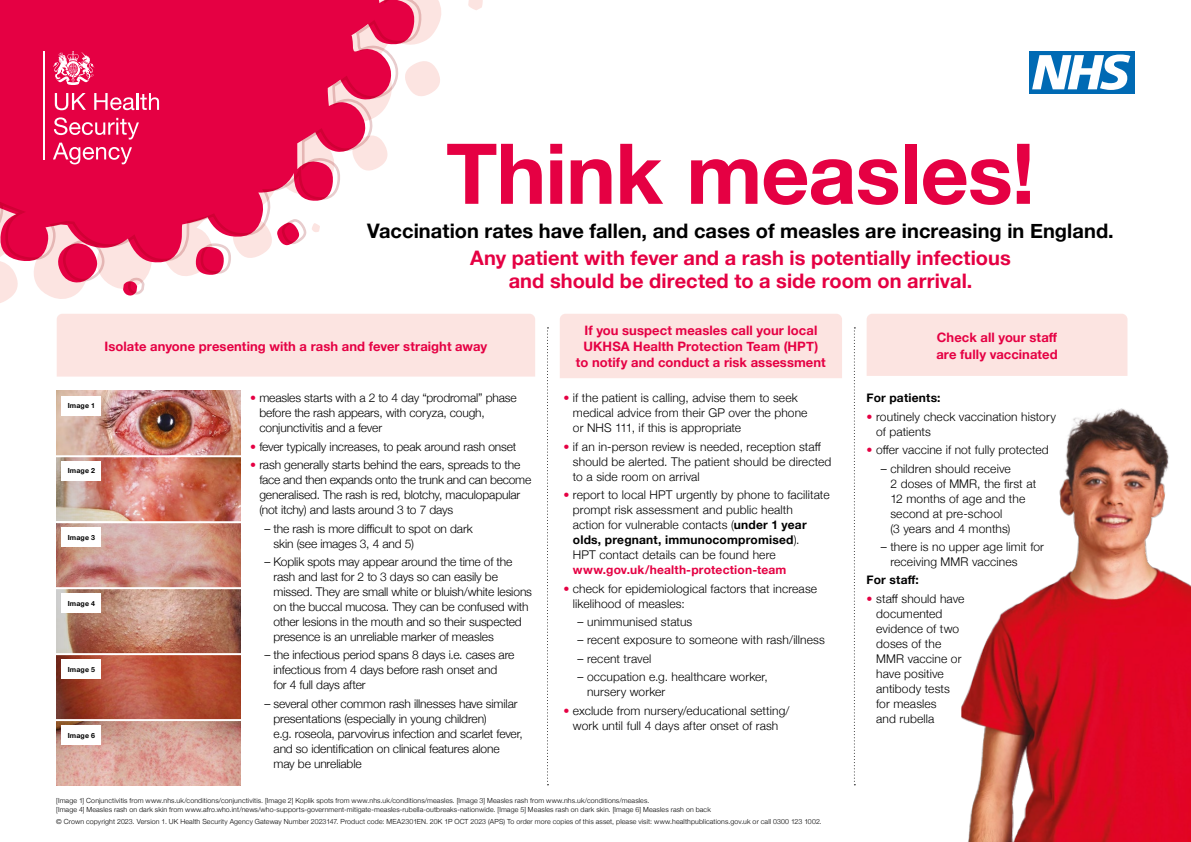
<style>
.page{position:relative;width:1191px;height:842px;background:#fff}
.page>*{position:absolute;margin:0;border:0;box-sizing:border-box;transform-origin:0 0}
.t1{font:84px "Helvetica Neue Bold 2";letter-spacing:-.01em;color:#e50043}
.t2{font:20px/23px "Helvetica Neue Bold 2";letter-spacing:.005em;color:#e50043;text-align:center}
.t3{font:20px "Helvetica Neue Bold 2";letter-spacing:.005em;color:#000}
.t4{font:13px/16px "Helvetica Neue Bold 2";letter-spacing:.005em;color:#e50043;text-align:center}
.t5{font:700 13px "Helvetica Neue";letter-spacing:.005em;color:#e50043}
.t6{font:12px/15px "Helvetica Neue Light 2";letter-spacing:-.005em;color:#000}
.t7{font:300 12px "Helvetica Neue";letter-spacing:-.005em;color:#000}
.t8{font:12px "Helvetica Neue Bold 2";letter-spacing:.015em;color:#000}
.t9{font:12px "Helvetica Neue Bold 2";letter-spacing:.015em;color:#e50043}
.t10{font:700 12px "Helvetica Neue";letter-spacing:.02em;color:#000}
.t11{font:7px/9px "Helvetica Neue Light 2";letter-spacing:.02em;color:#000}
.t12{font:7px "Helvetica Neue Bold 2";letter-spacing:.025em;color:#000}
.s1{color:#e50043}
.s2{font-family:"Helvetica Neue Light 2";font-weight:400;color:#e50043}
.s3{font-family:"Helvetica Neue Bold 2"}
.s4{font-family:"Helvetica Neue Light 2"}
</style>
<div class="page">
<img style="left:57px;top:391px;width:183px;height:394px">
<svg style="left:57px;top:589px;width:94px;height:64px;background:#b98773"></svg>
<svg style="left:170px;top:589px;width:70px;height:64px;background:#ad7560"></svg>
<svg style="left:0;top:0;width:441px;height:296px"></svg>
<hr style="left:43px;top:51px;width:2px;height:109px;background:#fff">
<svg style="left:53px;top:51px;width:41px;height:34px"></svg>
<svg style="left:55px;top:93px;width:31px;height:17px"></svg>
<svg style="left:94px;top:93px;width:65px;height:17px"></svg>
<svg style="left:53px;top:117px;width:86px;height:47px;background:#ea366a"></svg>
<div style="left:1029px;top:51px;width:105px;height:43px;background:#006ab4"></div>
<svg style="left:1032px;top:55px;width:98px;height:35px"></svg>
<div style="left:57px;top:314px;width:478px;height:63px;background:#fce4e1"></div>
<div style="left:560px;top:314px;width:282px;height:64px;background:#fce4e1"></div>
<svg style="left:547px;top:327px;width:1px;height:458px"></svg>
<svg style="left:854px;top:327px;width:1px;height:458px"></svg>
<div style="left:866px;top:314px;width:261px;height:62px;background:#fce4e1"></div>
<img style="left:961px;top:408px;width:230px;height:434px">
<div style="left:62px;top:396px;width:39px;height:20px;background:#fff"></div>
<div style="left:62px;top:527px;width:39px;height:20px;background:#fff"></div>
<img style="left:57px;top:457px;width:94px;height:64px">
<div style="left:62px;top:461px;width:39px;height:20px;background:#fff"></div>
<div style="left:62px;top:593px;width:39px;height:20px;background:#fff"></div>
<div style="left:62px;top:659px;width:39px;height:20px;background:#fff"></div>
<div style="left:62px;top:725px;width:39px;height:20px;background:#fff"></div>
<hr style="left:32px;top:719px;width:234px;height:2px;background:#fff">
<hr style="left:32px;top:653px;width:234px;height:2px;background:#fff">
<hr style="left:32px;top:587px;width:234px;height:2px;background:#fff">
<hr style="left:32px;top:521px;width:234px;height:2px;background:#fff">
<hr style="left:32px;top:455px;width:234px;height:2px;background:#fff">
<h1 class="t1" style="left:446px;top:108px;width:590px">Think measles!</h1>
<h2 class="t3" style="left:367px;top:215px;width:748px">Vaccination rates have fallen, and cases of measles are increasing in England.</h2>
<h2 class="t2" style="left:470px;top:247px;width:542px">Any patient with fever and a rash is potentially infectious and should be directed to a side room on arrival.</h2>
<p class="t4" style="left:105px;top:338px;width:384px">Isolate anyone presenting with a rash and fever straight away</p>
<p class="t12" style="left:68px;top:400px;width:29px">Image 1</p>
<p class="t12" style="left:68px;top:465px;width:29px">Image 2</p>
<p class="t12" style="left:68px;top:532px;width:29px">Image 3</p>
<p class="t12" style="left:68px;top:598px;width:29px">Image 4</p>
<p class="t12" style="left:68px;top:664px;width:29px">Image 5</p>
<p class="t12" style="left:68px;top:729px;width:29px">Image 6</p>
<p class="t6" style="left:259px;top:390px;width:259px;text-indent:-9px"><span class="s1">•</span> measles starts with a 2 to 4 day “prodromal” phase before the rash appears, with coryza, cough, conjunctivitis and a fever</p>
<p class="t6" style="left:250px;top:438px;width:268px"><span class="s1">•</span> fever typically increases, to peak around rash onset</p>
<p class="t6" style="left:259px;top:456px;width:273px;text-indent:-9px"><span class="s1">•</span> rash generally starts behind the ears, spreads to the face and then expands onto the trunk and can become generalised. The rash is red, blotchy, maculopapular (not itchy) and lasts around 3 to 7 days</p>
<p class="t7" style="left:264px;top:519px;width:210px">– the rash is more difficult to spot on dark</p>
<p class="t6" style="left:273px;top:535px;width:142px">skin (see images 3, 4 and 5)</p>
<p class="t6" style="left:273px;top:553px;width:260px;text-indent:-9px">– Koplik spots may appear around the time of the rash and last for 2 to 3 days so can easily be missed. They are small white or bluish/white lesions on the buccal mucosa. They can be confused with other lesions in the mouth and so their suspected presence is an unreliable marker of measles</p>
<p class="t6" style="left:273px;top:647px;width:242px;text-indent:-9px">– the infectious period spans 8 days i.e. cases are infectious from 4 days before rash onset and<br>for 4 full days after</p>
<p class="t6" style="left:273px;top:695px;width:251px;text-indent:-9px">– several other common rash illnesses have similar presentations (especially in young children)<br>e.g. roseola, parvovirus infection and scarlet fever,</p>
<p class="t7" style="left:273px;top:739px;width:228px">and so identification on clinical features alone</p>
<p class="t6" style="left:273px;top:755px;width:90px">may be unreliable</p>
<p class="t4" style="left:576px;top:323px;width:251px">If you suspect measles call your local<br>UKHSA Health Protection Team (HPT) to notify and conduct a risk assessment</p>
<p class="t6" style="left:573px;top:390px;width:236px;text-indent:-10px"><span class="s1">•</span> if the patient is calling, advise them to seek medical advice from their GP over the phone or NHS 111, if this is appropriate</p>
<p class="t7" style="left:563px;top:437px;width:259px"><span class="s2">•</span> if an in-person review is needed, reception staff</p>
<p class="t6" style="left:573px;top:453px;width:260px">should be alerted. The patient should be directed to a side room on arrival</p>
<p class="t6" style="left:573px;top:486px;width:258px;text-indent:-10px"><span class="s1">•</span> report to local HPT urgently by phone to facilitate prompt risk assessment and public health<br>action for vulnerable contacts (<span class="s3">under 1 year</span></p>
<p class="t8" style="left:573px;top:530px;width:228px">olds, pregnant, immunocompromised<span class="s4">).</span></p>
<p class="t6" style="left:573px;top:546px;width:204px">HPT contact details can be found here</p>
<p class="t9" style="left:573px;top:560px;width:215px">www.gov.uk/health-protection-team</p>
<p class="t6" style="left:573px;top:580px;width:246px;text-indent:-10px"><span class="s1">•</span> check for epidemiological factors that increase likelihood of measles:</p>
<p class="t6" style="left:577px;top:613px;width:116px">– unimmunised status</p>
<p class="t6" style="left:577px;top:632px;width:249px">– recent exposure to someone with rash/illness</p>
<p class="t6" style="left:577px;top:650px;width:75px">– recent travel</p>
<p class="t6" style="left:587px;top:668px;width:182px;text-indent:-10px">– occupation e.g. healthcare worker, nursery worker</p>
<p class="t6" style="left:563px;top:702px;width:228px;text-align:center"><span class="s1">•</span> exclude from nursery/educational setting/ work until full 4 days after onset of rash</p>
<p class="t11" style="left:56px;top:796px;width:656px">[Image 1] Conjunctivitis from www.nhs.uk/conditions/conjunctivitis. [Image 2] Koplik spots from www.nhs.uk/conditions/measles. [Image 3] Measles rash from www.nhs.uk/conditions/measles.<br>[Image 4] Measles rash on dark skin from www.afro.who.int/news/who-supports-government-mitigate-measles-rubella-outbreaks-nationwide. [Image 5] Measles rash on dark skin. [Image 6] Measles rash on back</p>
<p class="t11" style="left:56px;top:816px;width:767px">© Crown copyright 2023. Version 1. UK Health Security Agency Gateway Number 2023147. Product code: MEA2301EN. 20K 1P OCT 2023 (APS) To order more copies of this asset, please visit: www.healthpublications.gov.uk or call 0300 123 1002.</p>
<p class="t5" style="left:937px;top:327px;width:122px">Check all your staff</p>
<p class="t4" style="left:936px;top:346px;width:123px">are fully vaccinated</p>
<p class="t8" style="left:866px;top:389px;width:75px">For patients:</p>
<p class="t6" style="left:876px;top:408px;width:181px;text-indent:-10px"><span class="s1">•</span> routinely check vaccination history of patients</p>
<p class="t7" style="left:866px;top:440px;width:183px"><span class="s2">•</span> offer vaccine if not fully protected</p>
<p class="t6" style="left:881px;top:460px;width:131px">– children should receive</p>
<p class="t7" style="left:890px;top:474px;width:147px">2 doses of MMR, the first at</p>
<p class="t6" style="left:890px;top:490px;width:136px">12 months of age and the second at pre-school<br>(3 years and 4 months)</p>
<p class="t6" style="left:890px;top:538px;width:155px;text-indent:-10px">– there is no upper age limit for receiving MMR vaccines</p>
<p class="t10" style="left:866px;top:571px;width:54px">For staff:</p>
<p class="t7" style="left:866px;top:589px;width:99px"><span class="s2">•</span> staff should have</p>
<p class="t6" style="left:876px;top:605px;width:87px">documented evidence of two doses of the<br>MMR vaccine or have positive antibody tests for measles<br>and rubella</p>
</div>
